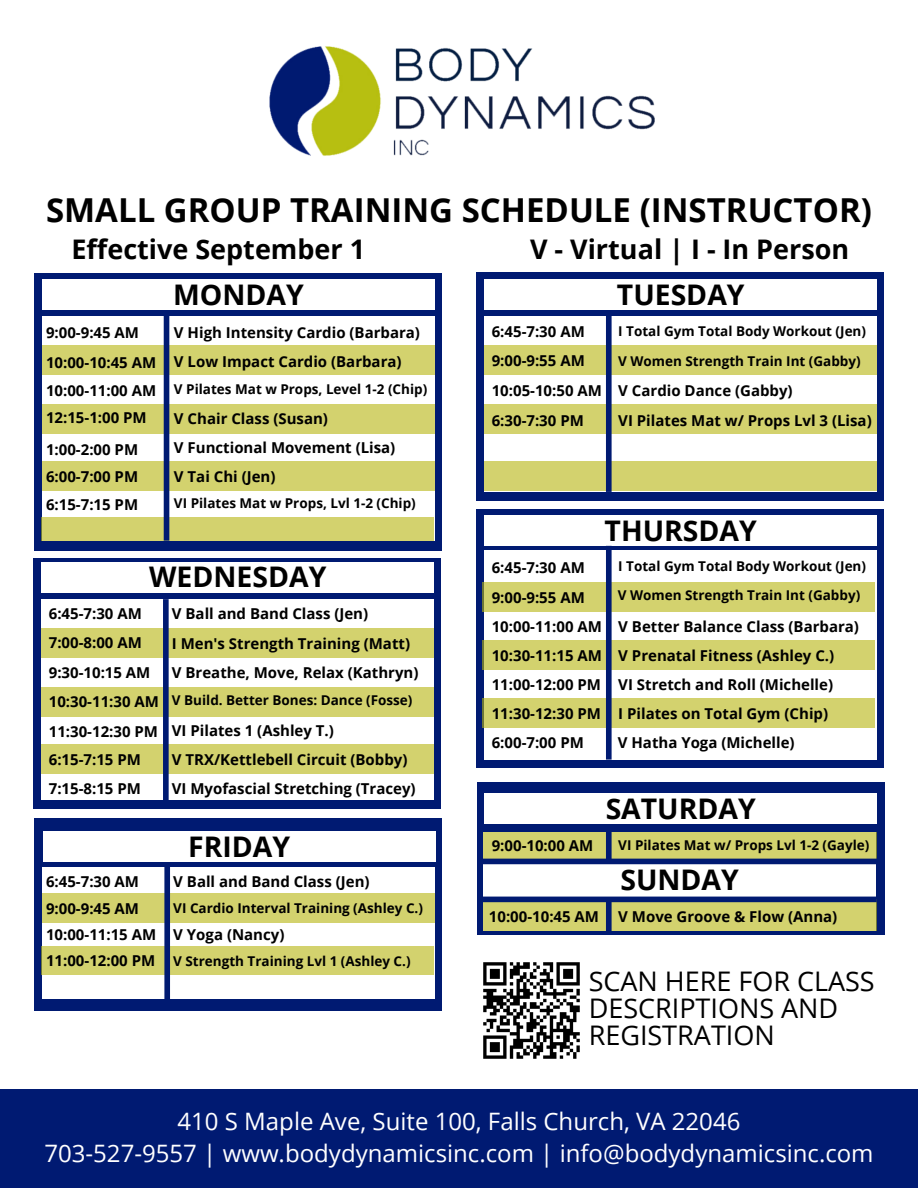
<style>
.page{position:relative;width:918px;height:1188px;background:#fff}
.page>*{position:absolute;margin:0;border:0;box-sizing:border-box;transform-origin:0 0}
.t1{font:700 33px "Open Sans";color:#000}
.t2{font:700 28.35px "Open Sans";color:#000}
.t3{font:27px/27px "Open Sans";color:#000}
.t4{font:700 27px "Open Sans";color:#000}
.t5{font:24px "Open Sans";color:#fff}
.t6{font:700 15px "Open Sans";color:#000}
.t7{font:700 13.5px "Open Sans";color:#000}
</style>
<div class="page">
<img style="left:269px;top:46px;width:420px;height:285px">
<div style="left:0;top:1089px;width:918px;height:99px;background:#001a72"></div>
<div style="left:34px;top:273px;width:407px;height:278px;background:#001a72"></div>
<div style="left:476px;top:273px;width:408px;height:228px;background:#001a72"></div>
<div style="left:42px;top:280px;width:393px;height:30px;background:#fff"></div>
<div style="left:484px;top:280px;width:393px;height:30px;background:#fff"></div>
<div style="left:33px;top:558px;width:408px;height:251px;background:#001a72"></div>
<div style="left:42px;top:562px;width:392px;height:30px;background:#fff"></div>
<div style="left:476px;top:509px;width:408px;height:259px;background:#001a72"></div>
<div style="left:484px;top:515px;width:393px;height:31px;background:#fff"></div>
<div style="left:35px;top:818px;width:407px;height:193px;background:#001a72"></div>
<div style="left:43px;top:831px;width:393px;height:31px;background:#fff"></div>
<div style="left:477px;top:782px;width:407px;height:153px;background:#001a72"></div>
<div style="left:484px;top:793px;width:393px;height:31px;background:#fff"></div>
<div style="left:42px;top:316px;width:393px;height:225px;background:#fff"></div>
<div style="left:41px;top:517px;width:393px;height:24px;background:#d3d26e"></div>
<div style="left:42px;top:346px;width:393px;height:29px;background:#d3d26e"></div>
<div style="left:42px;top:404px;width:393px;height:29px;background:#d3d26e"></div>
<div style="left:42px;top:462px;width:393px;height:29px;background:#d3d26e"></div>
<div style="left:164px;top:316px;width:5px;height:225px;background:#001a72"></div>
<div style="left:484px;top:316px;width:393px;height:175px;background:#fff"></div>
<div style="left:484px;top:346px;width:393px;height:29px;background:#d3d26e"></div>
<div style="left:484px;top:404px;width:393px;height:29px;background:#d3d26e"></div>
<div style="left:484px;top:462px;width:393px;height:29px;background:#d3d26e"></div>
<div style="left:606px;top:315px;width:6px;height:177px;background:#001a72"></div>
<div style="left:41px;top:599px;width:393px;height:178px;background:#fff"></div>
<div style="left:41px;top:628px;width:393px;height:30px;background:#d3d26e"></div>
<div style="left:41px;top:687px;width:393px;height:29px;background:#d3d26e"></div>
<div style="left:41px;top:759px;width:393px;height:41px;background:#fff"></div>
<div style="left:41px;top:744px;width:393px;height:30px;background:#d3d26e"></div>
<div style="left:484px;top:550px;width:393px;height:209px;background:#fff"></div>
<div style="left:483px;top:582px;width:392px;height:30px;background:#d3d26e"></div>
<div style="left:483px;top:641px;width:392px;height:29px;background:#d3d26e"></div>
<div style="left:483px;top:698px;width:392px;height:30px;background:#d3d26e"></div>
<div style="left:606px;top:546px;width:6px;height:214px;background:#001a72"></div>
<div style="left:42px;top:867px;width:393px;height:131px;background:#fff"></div>
<div style="left:42px;top:947px;width:392px;height:28px;background:#d3d26e"></div>
<div style="left:42px;top:894px;width:393px;height:29px;background:#d3d26e"></div>
<div style="left:483px;top:832px;width:393px;height:99px;background:linear-gradient(to right,#919cc2,#919cc2)"></div>
<div style="left:483px;top:832px;width:394px;height:27px;background:#d3d26e"></div>
<div style="left:483px;top:899px;width:393px;height:32px;background:#d3d26e"></div>
<div style="left:483px;top:864px;width:393px;height:31px;background:#fff"></div>
<div style="left:478px;top:859px;width:400px;height:5px;background:#001a72"></div>
<div style="left:606px;top:825px;width:6px;height:36px;background:#001a72"></div>
<img style="left:483px;top:962px;width:97px;height:97px">
<div style="left:164px;top:863px;width:6px;height:144px;background:#001a72"></div>
<div style="left:163px;top:599px;width:6px;height:209px;background:#001a72"></div>
<div style="left:483px;top:897px;width:394px;height:5px;background:#001a72"></div>
<div style="left:606px;top:899px;width:6px;height:36px;background:#001a72"></div>
<p class="t1" style="left:46px;top:186px;width:827px">SMALL GROUP TRAINING SCHEDULE (INSTRUCTOR)</p>
<p class="t4" style="left:71px;top:230px;width:295px">Effective September 1</p>
<p class="t4" style="left:530px;top:230px;width:321px">V - Virtual | I - In Person</p>
<p class="t2" style="left:173px;top:275px;width:132px">MONDAY</p>
<p class="t2" style="left:617px;top:275px;width:129px">TUESDAY</p>
<p class="t6" style="left:492px;top:321px;width:95px">6:45-7:30 AM</p>
<p class="t7" style="left:618px;top:321px;width:249px">I Total Gym Total Body Workout (Jen)</p>
<p class="t6" style="left:492px;top:350px;width:95px">9:00-9:55 AM</p>
<p class="t7" style="left:618px;top:351px;width:244px">V Women Strength Train Int (Gabby)</p>
<p class="t6" style="left:618px;top:380px;width:176px">V Cardio Dance (Gabby)</p>
<p class="t6" style="left:46px;top:322px;width:95px">9:00-9:45 AM</p>
<p class="t6" style="left:174px;top:322px;width:248px">V High Intensity Cardio (Barbara)</p>
<p class="t6" style="left:46px;top:352px;width:112px">10:00-10:45 AM</p>
<p class="t6" style="left:174px;top:351px;width:229px">V Low Impact Cardio (Barbara)</p>
<p class="t7" style="left:174px;top:380px;width:255px">V Pilates Mat w Props, Level 1-2 (Chip)</p>
<p class="t6" style="left:46px;top:380px;width:112px">10:00-11:00 AM</p>
<p class="t6" style="left:492px;top:380px;width:112px">10:05-10:50 AM</p>
<p class="t6" style="left:492px;top:410px;width:94px">6:30-7:30 PM</p>
<p class="t6" style="left:618px;top:410px;width:255px">VI Pilates Mat w/ Props Lvl 3 (Lisa)</p>
<p class="t6" style="left:46px;top:407px;width:102px">12:15-1:00 PM</p>
<p class="t6" style="left:174px;top:408px;width:155px">V Chair Class (Susan)</p>
<p class="t6" style="left:46px;top:439px;width:94px">1:00-2:00 PM</p>
<p class="t6" style="left:174px;top:437px;width:223px">V Functional Movement (Lisa)</p>
<p class="t6" style="left:46px;top:466px;width:94px">6:00-7:00 PM</p>
<p class="t6" style="left:174px;top:466px;width:103px">V Tai Chi (Jen)</p>
<p class="t6" style="left:46px;top:494px;width:94px">6:15-7:15 PM</p>
<p class="t7" style="left:174px;top:493px;width:243px">VI Pilates Mat w Props, Lvl 1-2 (Chip)</p>
<p class="t2" style="left:149px;top:557px;width:179px">WEDNESDAY</p>
<p class="t6" style="left:49px;top:603px;width:95px">6:45-7:30 AM</p>
<p class="t6" style="left:172px;top:603px;width:198px">V Ball and Band Class (Jen)</p>
<p class="t6" style="left:49px;top:632px;width:95px">7:00-8:00 AM</p>
<p class="t6" style="left:172px;top:633px;width:240px">I Men's Strength Training (Matt)</p>
<p class="t6" style="left:172px;top:662px;width:248px">V Breathe, Move, Relax (Kathryn)</p>
<p class="t6" style="left:49px;top:661px;width:103px">9:30-10:15 AM</p>
<p class="t6" style="left:49px;top:691px;width:112px">10:30-11:30 AM</p>
<p class="t6" style="left:49px;top:720px;width:111px">11:30-12:30 PM</p>
<p class="t7" style="left:172px;top:691px;width:242px">V Build. Better Bones: Dance (Fosse)</p>
<p class="t6" style="left:172px;top:720px;width:164px">VI Pilates 1 (Ashley T.)</p>
<p class="t6" style="left:49px;top:749px;width:94px">6:15-7:15 PM</p>
<p class="t6" style="left:172px;top:748px;width:237px">V TRX/Kettlebell Circuit (Bobby)</p>
<p class="t6" style="left:49px;top:778px;width:94px">7:15-8:15 PM</p>
<p class="t6" style="left:172px;top:778px;width:245px">VI Myofascial Stretching (Tracey)</p>
<p class="t2" style="left:188px;top:826px;width:104px">FRIDAY</p>
<p class="t6" style="left:46px;top:871px;width:95px">6:45-7:30 AM</p>
<p class="t6" style="left:173px;top:871px;width:198px">V Ball and Band Class (Jen)</p>
<p class="t6" style="left:46px;top:898px;width:95px">9:00-9:45 AM</p>
<p class="t7" style="left:173px;top:898px;width:251px">VI Cardio Interval Training (Ashley C.)</p>
<p class="t6" style="left:46px;top:924px;width:112px">10:00-11:15 AM</p>
<p class="t6" style="left:173px;top:924px;width:113px">V Yoga (Nancy)</p>
<p class="t6" style="left:46px;top:950px;width:111px">11:00-12:00 PM</p>
<p class="t7" style="left:173px;top:952px;width:239px">V Strength Training Lvl 1 (Ashley C.)</p>
<p class="t2" style="left:605px;top:511px;width:154px">THURSDAY</p>
<p class="t7" style="left:618px;top:557px;width:249px">I Total Gym Total Body Workout (Jen)</p>
<p class="t7" style="left:618px;top:586px;width:244px">V Women Strength Train Int (Gabby)</p>
<p class="t6" style="left:492px;top:557px;width:95px">6:45-7:30 AM</p>
<p class="t6" style="left:492px;top:587px;width:95px">9:00-9:55 AM</p>
<p class="t6" style="left:492px;top:616px;width:112px">10:00-11:00 AM</p>
<p class="t6" style="left:618px;top:616px;width:242px">V Better Balance Class (Barbara)</p>
<p class="t6" style="left:492px;top:645px;width:112px">10:30-11:15 AM</p>
<p class="t6" style="left:618px;top:645px;width:217px">V Prenatal Fitness (Ashley C.)</p>
<p class="t6" style="left:492px;top:674px;width:111px">11:00-12:00 PM</p>
<p class="t6" style="left:618px;top:674px;width:216px">VI Stretch and Roll (Michelle)</p>
<p class="t6" style="left:492px;top:703px;width:111px">11:30-12:30 PM</p>
<p class="t6" style="left:618px;top:703px;width:211px">I Pilates on Total Gym (Chip)</p>
<p class="t6" style="left:492px;top:732px;width:94px">6:00-7:00 PM</p>
<p class="t6" style="left:618px;top:732px;width:178px">V Hatha Yoga (Michelle)</p>
<p class="t2" style="left:606px;top:788px;width:152px">SATURDAY</p>
<p class="t6" style="left:492px;top:835px;width:103px">9:00-10:00 AM</p>
<p class="t7" style="left:618px;top:835px;width:253px">VI Pilates Mat w/ Props Lvl 1-2 (Gayle)</p>
<p class="t2" style="left:620px;top:860px;width:120px">SUNDAY</p>
<p class="t6" style="left:489px;top:906px;width:112px">10:00-10:45 AM</p>
<p class="t6" style="left:618px;top:906px;width:221px">V Move Groove &amp; Flow (Anna)</p>
<p class="t3" style="left:589px;top:967px;width:288px">SCAN HERE FOR CLASS<br>DESCRIPTIONS AND<br>REGISTRATION</p>
<p class="t5" style="left:178px;top:1104px;width:564px">410 S Maple Ave, Suite 100, Falls Church, VA 22046</p>
<p class="t5" style="left:44px;top:1137px;width:831px">703-527-9557 | www.bodydynamicsinc.com | info@bodydynamicsinc.com</p>
</div>
